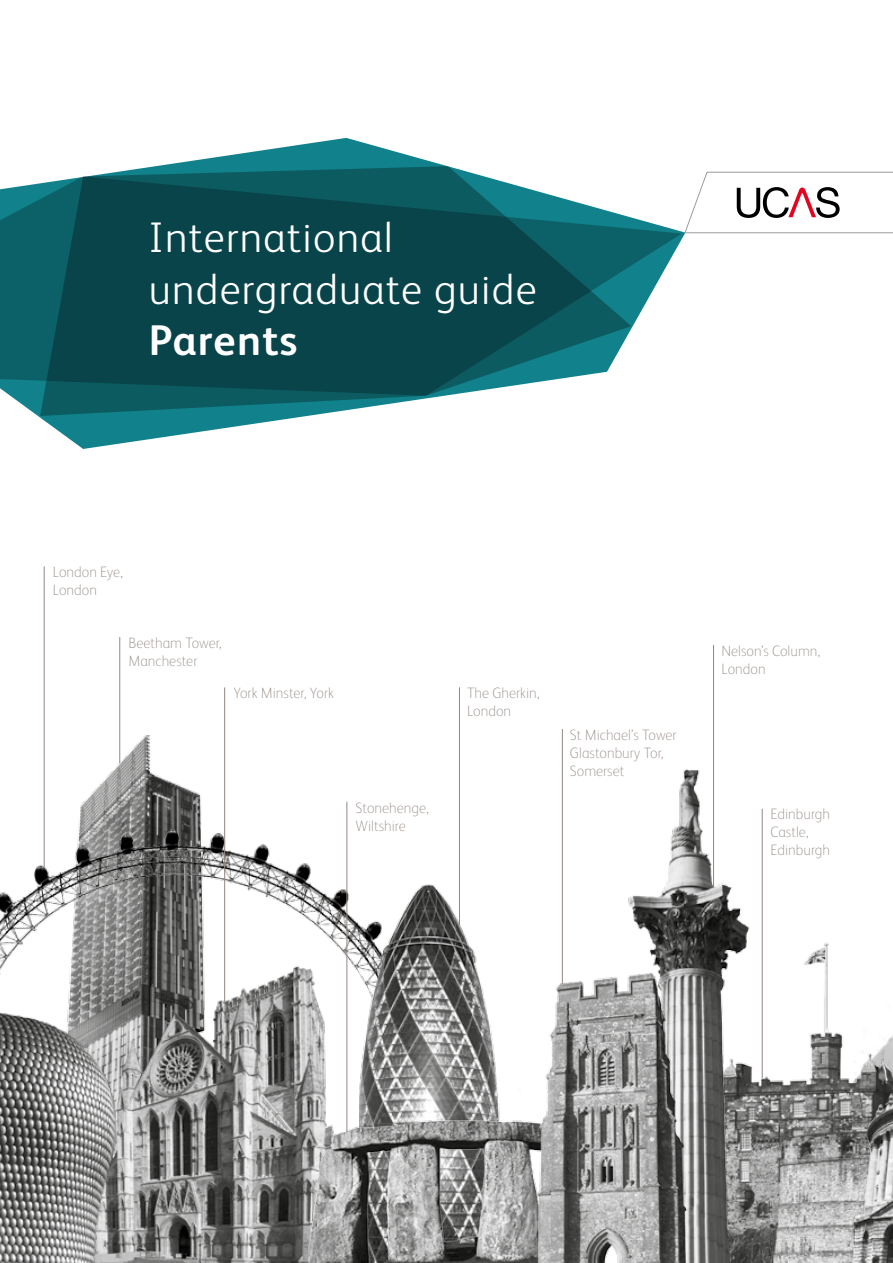
<style>
.page{position:relative;width:893px;height:1263px;background:#fff}
.page>*{position:absolute;margin:0;border:0;box-sizing:border-box;transform-origin:0 0}
.t1{font:300 42.9px/51.4px "FS Albert Pro";letter-spacing:.03em;color:#fff}
.t2{font:700 42.9px "FS Albert Pro";letter-spacing:.03em;color:#fff}
.t3{font:100 15px/18px "FS Albert Pro";color:#928782}
</style>
<div class="page">
<img style="left:43px;top:716px;width:183px;height:98px">
<img style="left:872px;top:1035px;width:21px;height:228px">
<img style="left:0;top:814px;width:359px;height:145px">
<img style="left:359px;top:884px;width:138px;height:194px">
<img style="left:0;top:959px;width:400px;height:304px">
<img style="left:0;top:967px;width:123px;height:296px">
<img style="left:301px;top:1078px;width:214px;height:185px">
<img style="left:561px;top:761px;width:311px;height:502px">
<img style="left:515px;top:963px;width:206px;height:300px">
<hr style="left:44px;top:566px;width:1px;height:302px;background:#928782">
<hr style="left:120px;top:637px;width:1px;height:126px;background:#928782">
<hr style="left:347px;top:802px;width:1px;height:330px;background:#928782">
<hr style="left:224px;top:687px;width:1px;height:316px;background:#928782">
<hr style="left:459px;top:687px;width:1px;height:238px;background:#928782">
<hr style="left:562px;top:729px;width:1px;height:255px;background:#928782">
<hr style="left:713px;top:645px;width:1px;height:242px;background:#928782">
<hr style="left:762px;top:809px;width:1px;height:269px;background:#928782">
<svg style="left:10px;top:138px;width:675px;height:311px"></svg>
<svg style="left:40px;top:166px;width:591px;height:250px"></svg>
<svg style="left:0;top:176px;width:682px;height:220px;background:#226167"></svg>
<svg style="left:684px;top:172px;width:209px;height:61px"></svg>
<h1 class="t1" style="left:149px;top:209px;width:389px">International undergraduate guide</h1>
<h1 class="t2" style="left:149px;top:310px;width:150px">Parents</h1>
<p class="t3" style="left:53px;top:562px;width:71px">London Eye,<br>London</p>
<p class="t3" style="left:128px;top:633px;width:95px">Beetham Tower,<br>Manchester</p>
<p class="t3" style="left:233px;top:683px;width:102px">York Minster, York</p>
<p class="t3" style="left:467px;top:683px;width:74px">The Gherkin,<br>London</p>
<p class="t3" style="left:356px;top:798px;width:75px">Stonehenge,<br>Wiltshire</p>
<p class="t3" style="left:570px;top:725px;width:108px">St Michael’s Tower<br>Glastonbury Tor,<br>Somerset</p>
<p class="t3" style="left:722px;top:641px;width:100px">Nelson’s Column,<br>London</p>
<p class="t3" style="left:770px;top:804px;width:61px">Edinburgh<br>Castle,<br>Edinburgh</p>
</div>
